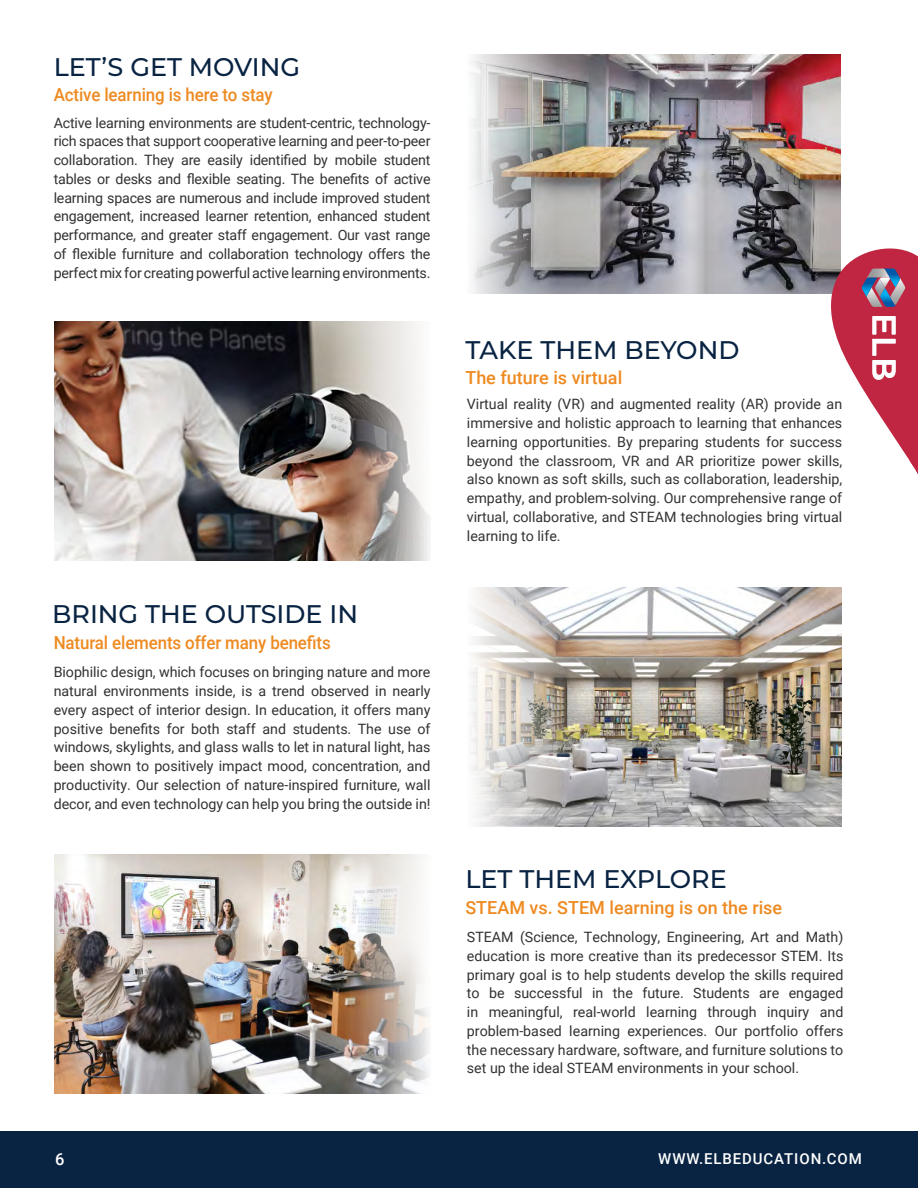
<style>
.page{position:relative;width:918px;height:1188px;background:#fff}
.page>*{position:absolute;margin:0;border:0;box-sizing:border-box;transform-origin:0 0}
.Left_Jusitfy{font:500 25.5px "Montserrat";color:#092342}
.Left_Jusitfy-2{font:500 18px "Roboto";letter-spacing:-.01em;color:#ee8a21;scale:.94 1}
.Left_Jusitfy-3{font:500 18px "Roboto";letter-spacing:-.01em;color:#ee8a21}
.t1{font:500 16.5px "Roboto";color:#fff}
.t2{font:500 15px "Roboto";letter-spacing:.06em;color:#fff}
.Left_Jusitfy-4{font:14.25px/18.8px "Roboto";color:#333233;text-align:justify}
</style>
<div class="page">
<div style="left:0;top:1131px;width:918px;height:57px;background:#092342"></div>
<img style="left:470px;top:54px;width:371px;height:239px">
<img style="left:471px;top:588px;width:370px;height:239px">
<img style="left:628px;top:746px;width:22px;height:11px">
<div style="left:478px;top:773px;width:54px;height:57px;background:#231f20;opacity:.75"></div>
<img style="left:496px;top:767px;width:34px;height:34px">
<div style="left:770px;top:682px;width:69px;height:128px;background:#939598;opacity:.68"></div>
<img style="left:759px;top:678px;width:68px;height:128px">
<img style="left:654px;top:746px;width:27px;height:12px">
<div style="left:651px;top:759px;width:30px;height:22px;background:#231f20;opacity:.75"></div>
<img style="left:659px;top:761px;width:16px;height:19px">
<div style="left:625px;top:757px;width:34px;height:25px;background:#231f20;opacity:.75"></div>
<img style="left:628px;top:760px;width:22px;height:10px">
<img style="left:553px;top:752px;width:18px;height:4px">
<svg style="left:553px;top:755px;width:16px;height:2px"></svg>
<div style="left:740px;top:690px;width:38px;height:69px;background:#939598;opacity:.68"></div>
<img style="left:736px;top:687px;width:37px;height:70px">
<div style="left:527px;top:693px;width:34px;height:53px;background:#939598;opacity:.68"></div>
<img style="left:523px;top:692px;width:34px;height:46px">
<div style="left:533px;top:735px;width:20px;height:22px;background:#939598;opacity:.68"></div>
<img style="left:523px;top:737px;width:20px;height:18px">
<div style="left:542px;top:737px;width:12px;height:15px;background:#939598;opacity:.68"></div>
<svg style="left:542px;top:739px;width:6px;height:5px"></svg>
<img style="left:54px;top:322px;width:376px;height:239px">
<svg style="left:823px;top:241px;width:95px;height:233px"></svg>
<img style="left:54px;top:854px;width:375px;height:240px">
<p class="Left_Jusitfy" style="left:54px;top:50px;width:248px">LET’S GET MOVING</p>
<p class="Left_Jusitfy-2" style="left:54px;top:82px;width:235px">Active learning is here to stay</p>
<p class="Left_Jusitfy-4" style="left:54px;top:113px;width:378px">Active learning environments are student-centric, technology&shy;rich spaces that support cooperative learning and peer-to-peer collaboration. They are easily identified by mobile student tables or desks and flexible seating. The benefits of active learning spaces are numerous and include improved student engagement, increased learner retention, enhanced student performance, and greater staff engagement. Our vast range of flexible furniture and collaboration technology offers the perfect mix for creating powerful active learning environments.</p>
<p class="Left_Jusitfy" style="left:52px;top:596px;width:307px">BRING THE OUTSIDE IN</p>
<p class="Left_Jusitfy-2" style="left:54px;top:630px;width:296px">Natural elements offer many benefits</p>
<p class="Left_Jusitfy-4" style="left:54px;top:662px;width:378px">Biophilic design, which focuses on bringing nature and more natural environments inside, is a trend observed in nearly every aspect of interior design. In education, it offers many positive benefits for both staff and students. The use of windows, skylights, and glass walls to let in natural light, has been shown to positively impact mood, concentration, and productivity. Our selection of nature-inspired furniture, wall decor, and even technology can help you bring the outside in!</p>
<p class="Left_Jusitfy" style="left:465px;top:332px;width:276px">TAKE THEM BEYOND</p>
<p class="Left_Jusitfy-3" style="left:465px;top:365px;width:158px">The future is virtual</p>
<p class="Left_Jusitfy-4" style="left:467px;top:394px;width:377px">Virtual reality (VR) and augmented reality (AR) provide an immersive and holistic approach to learning that enhances learning opportunities. By preparing students for success beyond the classroom, VR and AR prioritize power skills, also known as soft skills, such as collaboration, leadership, empathy, and problem-solving. Our comprehensive range of virtual, collaborative, and STEAM technologies bring virtual learning to life.</p>
<p class="Left_Jusitfy" style="left:465px;top:861px;width:263px">LET THEM EXPLORE</p>
<p class="Left_Jusitfy-3" style="left:465px;top:895px;width:318px">STEAM vs. STEM learning is on the rise</p>
<p class="Left_Jusitfy-4" style="left:467px;top:927px;width:378px">STEAM (Science, Technology, Engineering, Art and Math) education is more creative than its predecessor STEM. Its primary goal is to help students develop the skills required to be successful in the future. Students are engaged in meaningful, real-world learning through inquiry and problem-based learning experiences. Our portfolio offers the necessary hardware, software, and furniture solutions to set up the ideal STEAM environments in your school.</p>
<p class="t1" style="left:55px;top:1148px;width:11px">6</p>
<p class="t2" style="left:658px;top:1149px;width:205px">WWW.ELBEDUCATION.COM</p>
</div>
